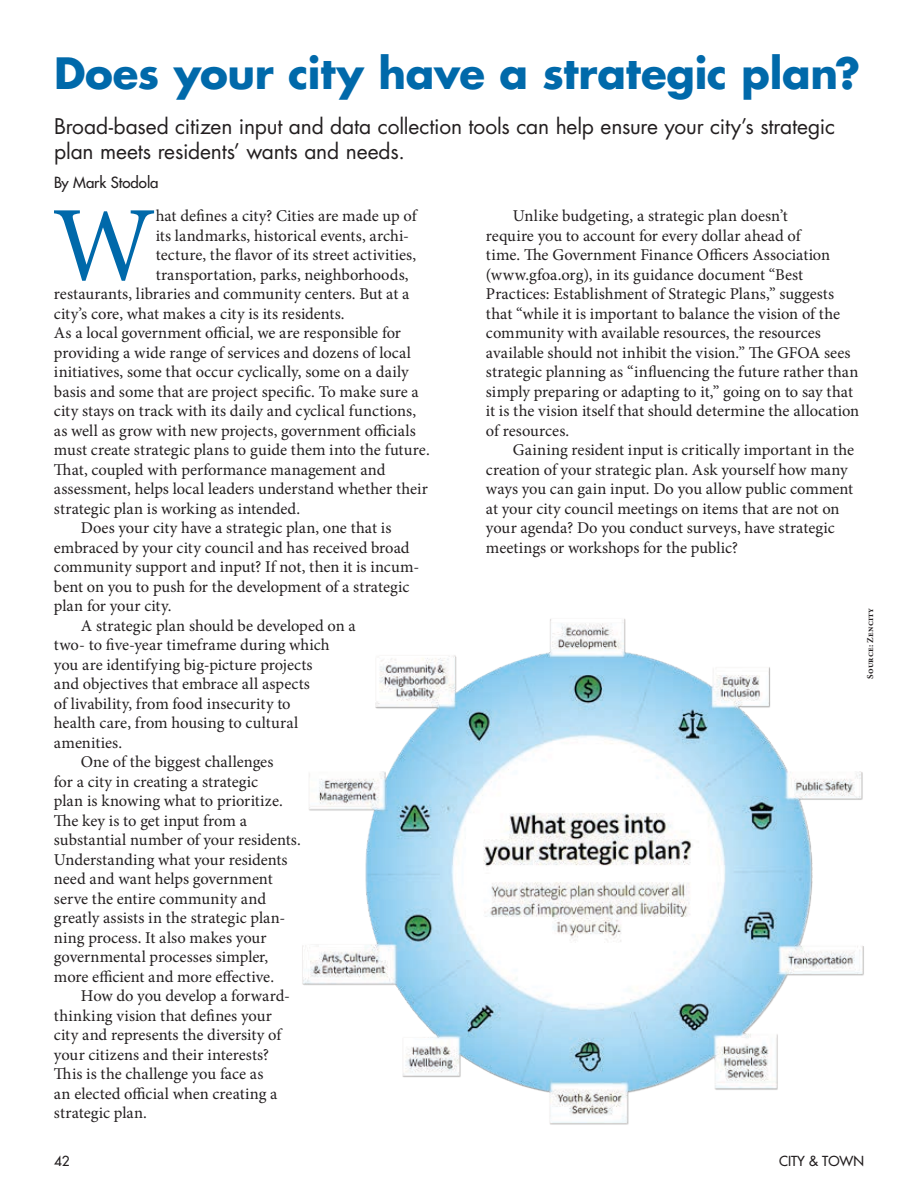
<style>
.page{position:relative;width:918px;height:1188px;background:#fff}
.page>*{position:absolute;margin:0;border:0;box-sizing:border-box;transform-origin:0 0}
.t1{font:106.5px "Minion Pro";color:#0069aa}
.t2{font:700 42px "Futura LT Pro";letter-spacing:-.01em;color:#0069aa}
.t3{font:21px/25.2px "Futura LT Pro";letter-spacing:-.005em;color:#231f20}
.t4{font:16.5px/19.5px "Minion Pro";color:#231f20}
.t5{font:500 15px "Futura LT Pro";color:#231f20}
.t6{font:500 13.5px "Futura LT Pro";color:#231f20}
.t7{font:700 9px "Minion Pro";letter-spacing:.02em;color:#231f20}
</style>
<div class="page">
<img style="left:302px;top:618px;width:562px;height:507px">
<h2 class="t2" style="left:54px;top:41px;width:808px">Does your city have a strategic plan?</h2>
<p class="t3" style="left:54px;top:114px;width:783px">Broad-based citizen input and data collection tools can help ensure your city’s strategic plan meets residents’ wants and needs.</p>
<p class="t5" style="left:54px;top:171px;width:106px">By Mark Stodola</p>
<h1 class="t1" style="left:52px;top:174px;width:105px">W</h1>
<p class="t4" style="left:156px;top:206px;width:262px">hat defines a city? Cities are made up of</p>
<p class="t4" style="left:486px;top:206px;width:375px;text-indent:27px">Unlike budgeting, a strategic plan doesn’t<br>require you to account for every dollar ahead of<br>time. The Government Finance Officers Association (www.gfoa.org), in its guidance document “Best Practices: Establishment of Strategic Plans,” suggests that “while it is important to balance the vision of the community with available resources, the resources available should not inhibit the vision.” The GFOA sees strategic planning as “influencing the future rather than simply preparing or adapting to it,” going on to say that it is the vision itself that should determine the allocation of resources.</p>
<p class="t4" style="left:486px;top:440px;width:370px;text-indent:27px">Gaining resident input is critically important in the creation of your strategic plan. Ask yourself how many ways you can gain input. Do you allow public comment at your city council meetings on items that are not on your agenda? Do you conduct surveys, have strategic meetings or workshops for the public?</p>
<p class="t4" style="left:156px;top:226px;width:255px">its landmarks, historical events, archi-</p>
<p class="t4" style="left:156px;top:245px;width:262px">tecture, the flavor of its street activities,</p>
<p class="t4" style="left:156px;top:265px;width:254px">transportation, parks, neighborhoods,</p>
<p class="t4" style="left:54px;top:284px;width:357px">restaurants, libraries and community centers. But at a</p>
<p class="t4" style="left:54px;top:304px;width:292px">city’s core, what makes a city is its residents.</p>
<p class="t4" style="left:54px;top:323px;width:349px">As a local government official, we are responsible for</p>
<p class="t4" style="left:54px;top:343px;width:358px">providing a wide range of services and dozens of local</p>
<p class="t4" style="left:54px;top:362px;width:356px">initiatives, some that occur cyclically, some on a daily</p>
<p class="t4" style="left:54px;top:382px;width:366px">basis and some that are project specific. To make sure a</p>
<p class="t4" style="left:54px;top:401px;width:364px">city stays on track with its daily and cyclical functions,</p>
<p class="t4" style="left:54px;top:421px;width:363px">as well as grow with new projects, government officials</p>
<p class="t4" style="left:54px;top:440px;width:377px">must create strategic plans to guide them into the future.</p>
<p class="t4" style="left:54px;top:460px;width:333px">That, coupled with performance management and</p>
<p class="t4" style="left:54px;top:479px;width:375px">assessment, helps local leaders understand whether their</p>
<p class="t4" style="left:54px;top:499px;width:248px">strategic plan is working as intended.</p>
<p class="t4" style="left:81px;top:518px;width:312px">Does your city have a strategic plan, one that is</p>
<p class="t4" style="left:54px;top:538px;width:357px">embraced by your city council and has received broad</p>
<p class="t4" style="left:54px;top:557px;width:367px">community support and input? If not, then it is incum-</p>
<p class="t4" style="left:54px;top:577px;width:357px">bent on you to push for the development of a strategic</p>
<p class="t4" style="left:54px;top:596px;width:119px">plan for your city.</p>
<p class="t4" style="left:81px;top:616px;width:276px">A strategic plan should be developed on a</p>
<p class="t4" style="left:54px;top:635px;width:277px">two- to five-year timeframe during which</p>
<p class="t4" style="left:54px;top:655px;width:260px">you are identifying big-picture projects</p>
<p class="t4" style="left:54px;top:674px;width:257px">and objectives that embrace all aspects</p>
<p class="t4" style="left:54px;top:694px;width:238px">of livability, from food insecurity to</p>
<p class="t4" style="left:54px;top:713px;width:246px">health care, from housing to cultural</p>
<p class="t4" style="left:54px;top:733px;width:70px">amenities.</p>
<p class="t4" style="left:81px;top:752px;width:194px">One of the biggest challenges</p>
<p class="t4" style="left:54px;top:772px;width:206px">for a city in creating a strategic</p>
<p class="t4" style="left:54px;top:791px;width:230px">plan is knowing what to prioritize.</p>
<p class="t4" style="left:54px;top:811px;width:194px">The key is to get input from a</p>
<p class="t4" style="left:54px;top:830px;width:248px">substantial number of your residents.</p>
<p class="t4" style="left:54px;top:850px;width:235px">Understanding what your residents</p>
<p class="t4" style="left:54px;top:869px;width:220px">need and want helps government</p>
<p class="t4" style="left:54px;top:889px;width:214px">serve the entire community and</p>
<p class="t4" style="left:54px;top:908px;width:233px">greatly assists in the strategic plan-</p>
<p class="t4" style="left:54px;top:928px;width:214px">ning process. It also makes your</p>
<p class="t4" style="left:54px;top:947px;width:216px">governmental processes simpler,</p>
<p class="t4" style="left:54px;top:967px;width:222px">more efficient and more effective.</p>
<p class="t4" style="left:81px;top:986px;width:211px">How do you develop a forward-</p>
<p class="t4" style="left:54px;top:1006px;width:219px">thinking vision that defines your</p>
<p class="t4" style="left:54px;top:1025px;width:229px">city and represents the diversity of</p>
<p class="t4" style="left:54px;top:1045px;width:217px">your citizens and their interests?</p>
<p class="t4" style="left:54px;top:1064px;width:211px">This is the challenge you face as</p>
<p class="t4" style="left:54px;top:1084px;width:225px">an elected official when creating a</p>
<p class="t4" style="left:54px;top:1103px;width:95px">strategic plan.</p>
<p class="t7" style="left:864px;top:679px;width:73px;rotate:-90deg">Source: Zencity</p>
<p class="t6" style="left:54px;top:1151px;width:17px">42</p>
<p class="t6" style="left:779px;top:1151px;width:86px">CITY &amp; TOWN</p>
</div>
